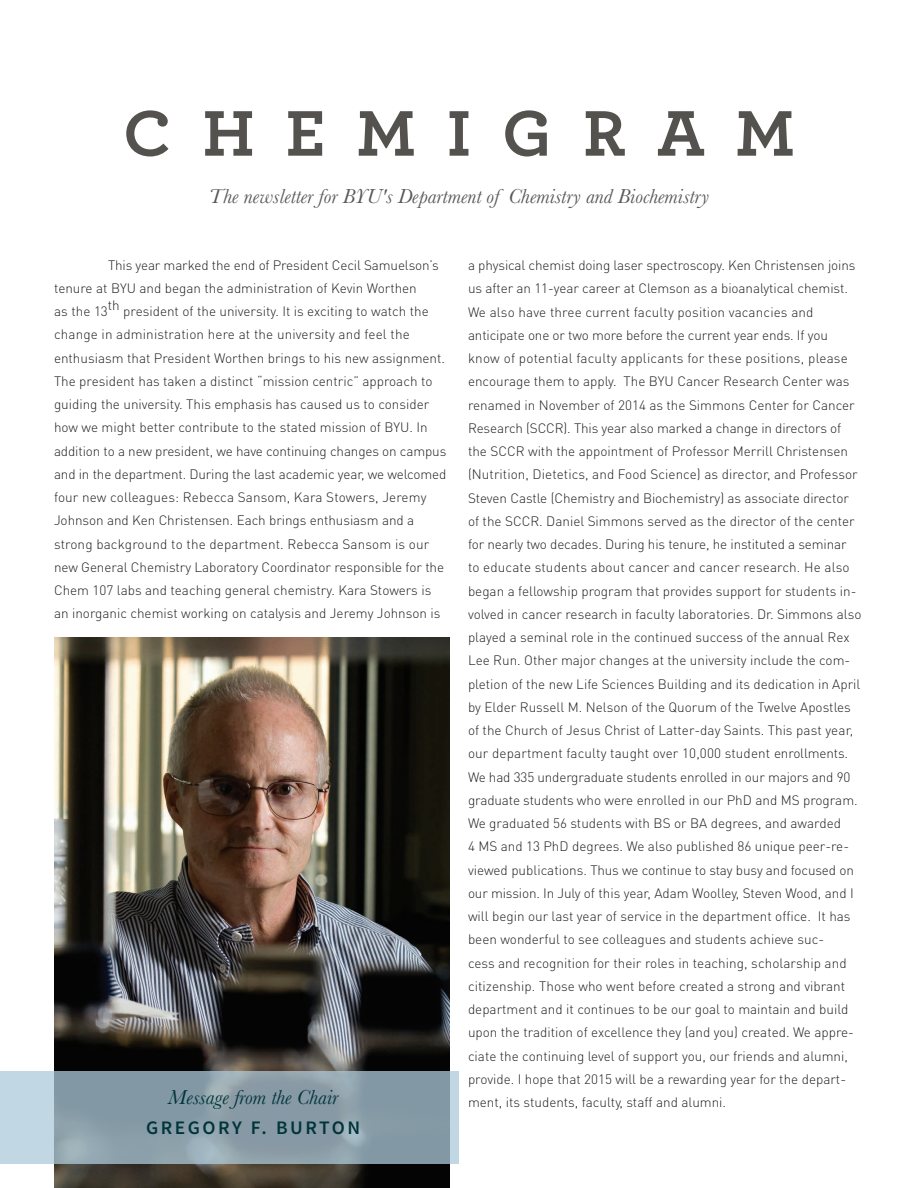
<style>
.page{position:relative;width:918px;height:1188px;background:#fff}
.page>*{position:absolute;margin:0;border:0;box-sizing:border-box;transform-origin:0 0}
.t1{font:700 67.65px "Archer";letter-spacing:.45em;color:#53524e}
.t2{font:italic 21px "Baskerville";color:#57585a}
.t3{font:italic 21px "Baskerville";color:#00353b}
.t4{font:600 19.05px "Source Sans Pro";letter-spacing:.13em;color:#00353b}
.t5{font:300 13.5px/23.2px "DIN Pro";color:#231f20}
</style>
<div class="page">
<img style="left:54px;top:637px;width:396px;height:551px">
<svg style="left:0;top:1071px;width:459px;height:93px;background:#91a5b0"></svg>
<h1 class="t1" style="left:123px;top:91px;width:673px">CHEMIGRAM</h1>
<h2 class="t2" style="left:209px;top:182px;width:502px">The newsletter for BYU's Department of Chemistry and Biochemistry</h2>
<p class="t5" style="left:54px;top:252px;width:394px;text-indent:54px">This year marked the end of President Cecil Samuelson’s tenure at BYU and began the administration of Kevin Worthen<br>as the 13th president of the university. It is exciting to watch the change in administration here at the university and feel the enthusiasm that President Worthen brings to his new assignment.<br>The president has taken a distinct “mission centric” approach to guiding the university. This emphasis has caused us to consider how we might better contribute to the stated mission of BYU. In addition to a new president, we have continuing changes on campus and in the department. During the last academic year, we welcomed four new colleagues: Rebecca Sansom, Kara Stowers, Jeremy Johnson and Ken Christensen. Each brings enthusiasm and a strong background to the department. Rebecca Sansom is our new General Chemistry Laboratory Coordinator responsible for the Chem 107 labs and teaching general chemistry. Kara Stowers is an inorganic chemist working on catalysis and Jeremy Johnson is</p>
<p class="t5" style="left:468px;top:253px;width:395px">a physical chemist doing laser spectroscopy. Ken Christensen joins us after an 11-year career at Clemson as a bioanalytical chemist.<br>We also have three current faculty position vacancies and anticipate one or two more before the current year ends. If you know of potential faculty applicants for these positions, please encourage them to apply. The BYU Cancer Research Center was renamed in November of 2014 as the Simmons Center for Cancer Research (SCCR). This year also marked a change in directors of the SCCR with the appointment of Professor Merrill Christensen (Nutrition, Dietetics, and Food Science) as director, and Professor Steven Castle (Chemistry and Biochemistry) as associate director of the SCCR. Daniel Simmons served as the director of the center for nearly two decades. During his tenure, he instituted a seminar to educate students about cancer and cancer research. He also began a fellowship program that provides support for students in&shy;volved in cancer research in faculty laboratories. Dr. Simmons also played a seminal role in the continued success of the annual Rex Lee Run. Other major changes at the university include the com&shy;pletion of the new Life Sciences Building and its dedication in April by Elder Russell M. Nelson of the Quorum of the Twelve Apostles of the Church of Jesus Christ of Latter-day Saints. This past year, our department faculty taught over 10,000 student enrollments.<br>We had 335 undergraduate students enrolled in our majors and 90 graduate students who were enrolled in our PhD and MS program.<br>We graduated 56 students with BS or BA degrees, and awarded<br>4 MS and 13 PhD degrees. We also published 86 unique peer-re&shy;viewed publications. Thus we continue to stay busy and focused on our mission. In July of this year, Adam Woolley, Steven Wood, and I will begin our last year of service in the department office. It has been wonderful to see colleagues and students achieve suc-<br>cess and recognition for their roles in teaching, scholarship and citizenship. Those who went before created a strong and vibrant department and it continues to be our goal to maintain and build upon the tradition of excellence they (and you) created. We appre&shy;ciate the continuing level of support you, our friends and alumni, provide. I hope that 2015 will be a rewarding year for the depart-</p>
<h2 class="t3" style="left:168px;top:1083px;width:172px">Message from the Chair</h2>
<p class="t5" style="left:468px;top:1090px;width:260px">ment, its students, faculty, staff and alumni.</p>
<h3 class="t4" style="left:146px;top:1115px;width:216px">GREGORY F. BURTON</h3>
</div>
